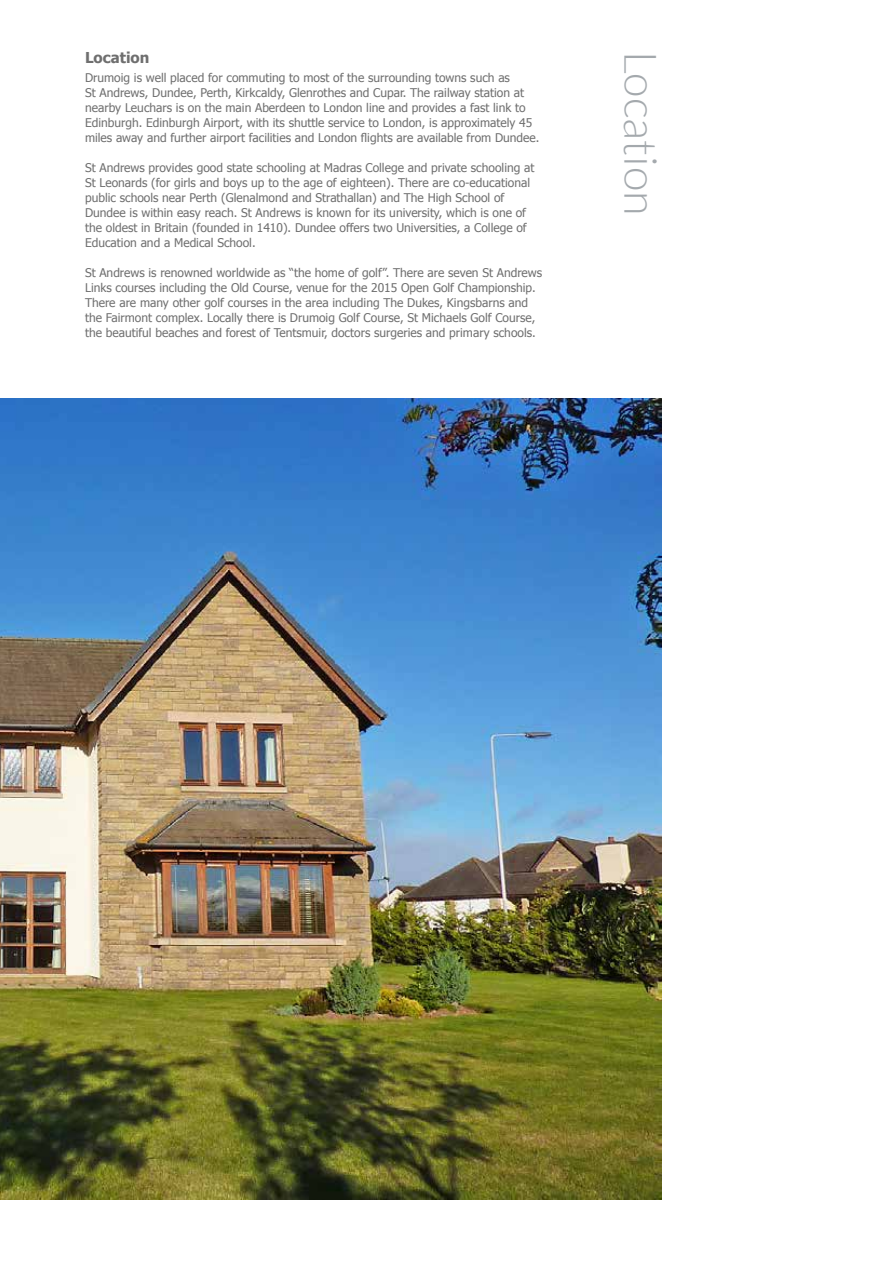
<style>
.page{position:relative;width:893px;height:1263px;background:#fff}
.page>*{position:absolute;margin:0;border:0;box-sizing:border-box;transform-origin:0 0}
.t1{font:300 45px "Lato";color:#a4a9ad}
.t2{font:700 15px "Tahoma";color:#6f6f6f}
.t3{font:12px/15px "Tahoma";color:#6f6f6f}
</style>
<div class="page">
<img style="left:0;top:398px;width:662px;height:801px">
<p class="t2" style="left:85px;top:47px;width:66px">Location</p>
<h1 class="t1" style="left:665px;top:51px;width:166px;rotate:90deg">Location</h1>
<p class="t3" style="left:85px;top:69px;width:456px">Drumoig is well placed for commuting to most of the surrounding towns such as<br>St Andrews, Dundee, Perth, Kirkcaldy, Glenrothes and Cupar. The railway station at nearby Leuchars is on the main Aberdeen to London line and provides a fast link to Edinburgh. Edinburgh Airport, with its shuttle service to London, is approximately 45 miles away and further airport facilities and London flights are available from Dundee.</p>
<p class="t3" style="left:85px;top:159px;width:451px">St Andrews provides good state schooling at Madras College and private schooling at St Leonards (for girls and boys up to the age of eighteen). There are co-educational public schools near Perth (Glenalmond and Strathallan) and The High School of Dundee is within easy reach. St Andrews is known for its university, which is one of the oldest in Britain (founded in 1410). Dundee offers two Universities, a College of Education and a Medical School.</p>
<p class="t3" style="left:85px;top:264px;width:459px">St Andrews is renowned worldwide as “the home of golf”. There are seven St Andrews Links courses including the Old Course, venue for the 2015 Open Golf Championship.<br>There are many other golf courses in the area including The Dukes, Kingsbarns and the Fairmont complex. Locally there is Drumoig Golf Course, St Michaels Golf Course, the beautiful beaches and forest of Tentsmuir, doctors surgeries and primary schools.</p>
</div>
